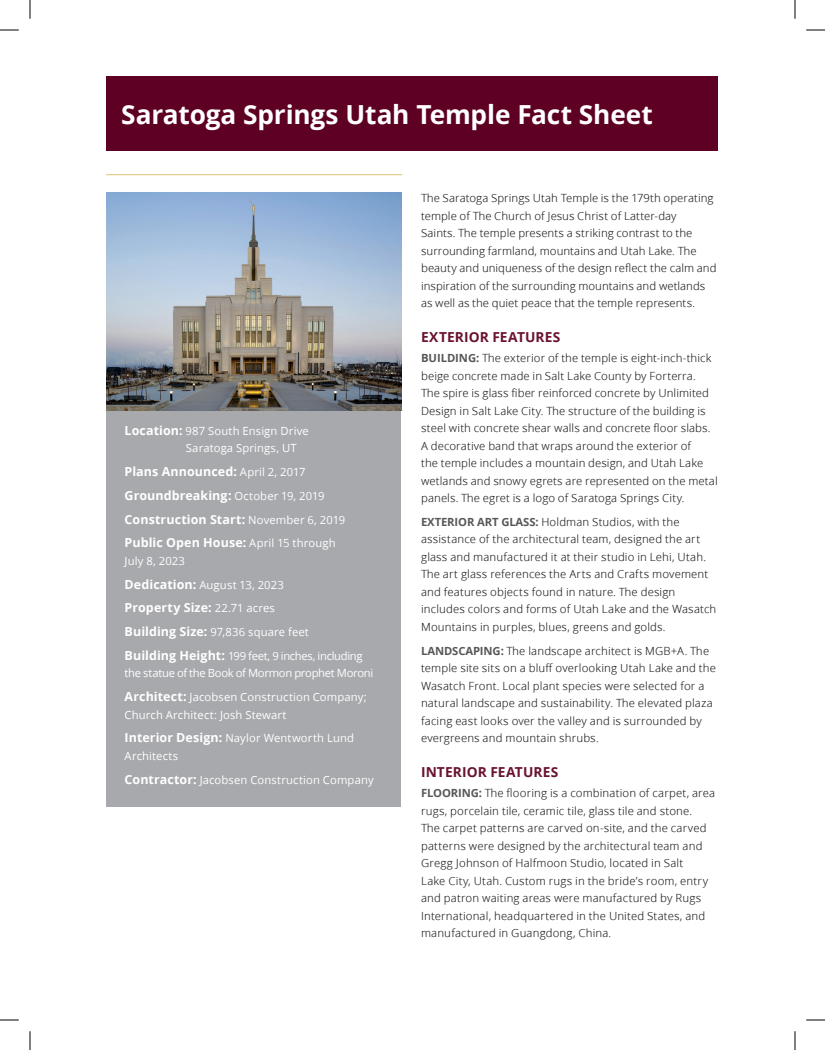
<style>
.page{position:relative;width:825px;height:1050px;background:#fff}
.page>*{position:absolute;margin:0;border:0;box-sizing:border-box;transform-origin:0 0}
.t1{font:700 26.25px "Zoramlds Lat";letter-spacing:-.005em;color:#fff}
.t2{font:700 13.75px "Zoramlds Lat";letter-spacing:.01em;color:#6a1231}
.t3{font:700 12.5px/23.8px "Zoramlds Lat";letter-spacing:.005em;color:#fff}
.t4{font:11.25px/17.5px "Zoramlds Lat";letter-spacing:.01em;color:#231f20}
.t5{font:11.25px/23.8px "Zoramlds Lat";letter-spacing:.01em;color:#fff}
.t6{font:11.25px/23.8px "Zoramlds Lat";letter-spacing:-.02em;color:#fff}
.t7{font:11.25px/23.8px "Zoramlds Lat";letter-spacing:-.025em;color:#fff}
.s1{font-weight:700;font-size:12.5px}
.s2{font-weight:400;font-size:11.25px}
.s3{font-weight:700;color:#57585a}
</style>
<div class="page">
<div style="left:106px;top:77px;width:612px;height:75px;background:#5d0023"></div>
<div style="left:106px;top:411px;width:295px;height:396px;background:#a8a9ad"></div>
<hr style="left:106px;top:174px;width:296px;height:1px;background:#e4cf91">
<img style="left:106px;top:192px;width:296px;height:219px">
<svg style="left:0;top:29px;width:19px;height:2px"></svg>
<svg style="left:806px;top:29px;width:19px;height:2px"></svg>
<svg style="left:0;top:1019px;width:19px;height:2px"></svg>
<svg style="left:806px;top:1019px;width:19px;height:2px"></svg>
<svg style="left:29px;top:0;width:2px;height:19px"></svg>
<svg style="left:29px;top:1031px;width:2px;height:19px"></svg>
<svg style="left:794px;top:0;width:2px;height:19px"></svg>
<svg style="left:794px;top:1031px;width:2px;height:19px"></svg>
<h1 class="t1" style="left:121px;top:95px;width:533px">Saratoga Springs Utah Temple Fact Sheet</h1>
<p class="t5" style="left:186px;top:422px;width:125px;line-height:17.5px;text-indent:-61px"><span class="s1">Location:</span> 987 South Ensign Drive<br>Saratoga Springs, UT</p>
<p class="t3" style="left:125px;top:460px;width:222px">Plans Announced: <span class="s2">April 2, 2017<br></span>Groundbreaking: <span class="s2">October 19, 2019<br></span>Construction Start: <span class="s2">November 6, 2019<br></span>Public Open House: <span class="s2">April 15 through</span></p>
<p class="t5" style="left:125px;top:549px;width:161px">July 8, 2023<br><span class="s1">Dedication:</span> August 13, 2023</p>
<p class="t3" style="left:125px;top:596px;width:152px">Property Size: <span class="s2">22.71 acres</span></p>
<p class="t7" style="left:125px;top:620px;width:240px"><span class="s1">Building Size:</span> 97,836 square feet<br><span class="s1">Building Height:</span> 199 feet, 9 inches, including</p>
<p class="t6" style="left:125px;top:662px;width:250px">the statue of the Book of Mormon prophet Moroni<br><span class="s1">Architect:</span> Jacobsen Construction Company;</p>
<p class="t5" style="left:125px;top:703px;width:231px">Church Architect: Josh Stewart<br><span class="s1">Interior Design:</span> Naylor Wentworth Lund</p>
<p class="t5" style="left:125px;top:744px;width:251px">Architects<br><span class="s1">Contractor:</span> Jacobsen Construction Company</p>
<p class="t4" style="left:421px;top:189px;width:297px">The Saratoga Springs Utah Temple is the 179th operating temple of The Church of Jesus Christ of Latter-day<br>Saints. The temple presents a striking contrast to the surrounding farmland, mountains and Utah Lake. The beauty and uniqueness of the design reflect the calm and inspiration of the surrounding mountains and wetlands as well as the quiet peace that the temple represents.</p>
<p class="t2" style="left:421px;top:327px;width:141px">EXTERIOR FEATURES</p>
<p class="t4" style="left:421px;top:349px;width:298px"><span class="s3">BUILDING:</span> The exterior of the temple is eight-inch-thick beige concrete made in Salt Lake County by Forterra.<br>The spire is glass fiber reinforced concrete by Unlimited Design in Salt Lake City. The structure of the building is steel with concrete shear walls and concrete floor slabs.<br>A decorative band that wraps around the exterior of<br>the temple includes a mountain design, and Utah Lake wetlands and snowy egrets are represented on the metal panels. The egret is a logo of Saratoga Springs City.</p>
<p class="t4" style="left:421px;top:513px;width:297px"><span class="s3">EXTERIOR ART GLASS:</span> Holdman Studios, with the assistance of the architectural team, designed the art glass and manufactured it at their studio in Lehi, Utah.<br>The art glass references the Arts and Crafts movement and features objects found in nature. The design includes colors and forms of Utah Lake and the Wasatch Mountains in purples, blues, greens and golds.</p>
<p class="t4" style="left:421px;top:642px;width:296px"><span class="s3">LANDSCAPING:</span> The landscape architect is MGB+A. The temple site sits on a bluff overlooking Utah Lake and the Wasatch Front. Local plant species were selected for a natural landscape and sustainability. The elevated plaza facing east looks over the valley and is surrounded by evergreens and mountain shrubs.</p>
<p class="t2" style="left:421px;top:762px;width:139px">INTERIOR FEATURES</p>
<p class="t4" style="left:421px;top:784px;width:296px"><span class="s3">FLOORING:</span> The flooring is a combination of carpet, area rugs, porcelain tile, ceramic tile, glass tile and stone.<br>The carpet patterns are carved on-site, and the carved patterns were designed by the architectural team and Gregg Johnson of Halfmoon Studio, located in Salt<br>Lake City, Utah. Custom rugs in the bride’s room, entry and patron waiting areas were manufactured by Rugs International, headquartered in the United States, and manufactured in Guangdong, China.</p>
</div>
